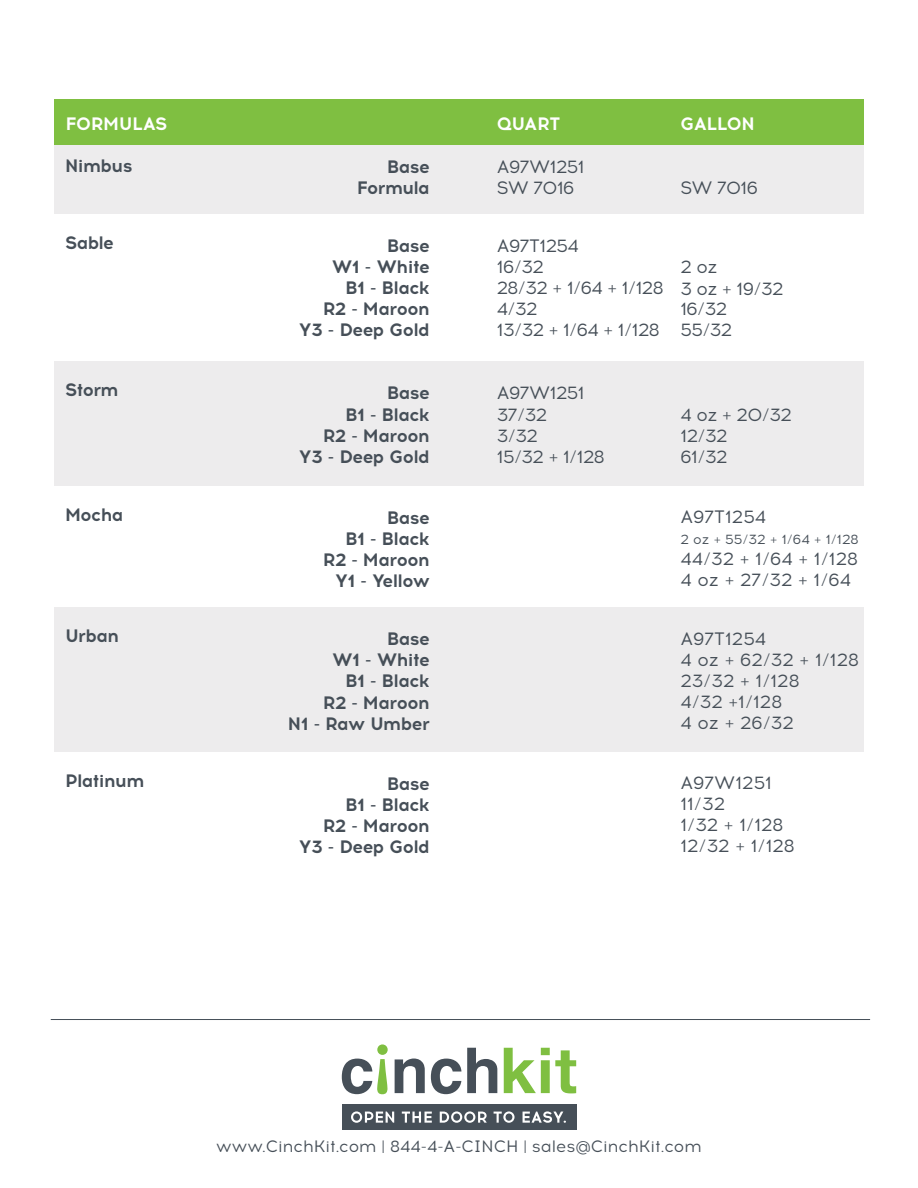
<style>
.page{position:relative;width:918px;height:1188px;background:#fff}
.page>*{position:absolute;margin:0;border:0;box-sizing:border-box;transform-origin:0 0}
.t1{font:700 18px/21.1px "Acrom";letter-spacing:-.03em;color:#464f58;text-align:right}
.t2{font:18px/21px "Acrom";letter-spacing:-.03em;color:#464f58}
.t3{font:18px/21px "Acrom";color:#464f58}
.t4{font:700 18px "Acrom";letter-spacing:-.02em;color:#fff}
.t5{font:16.5px "Acrom";color:#464f58}
.t6{font:13.5px "Acrom";color:#464f58}
</style>
<div class="page">
<svg style="left:395px;top:1059px;width:30px;height:34px"></svg>
<svg style="left:431px;top:1059px;width:30px;height:35px"></svg>
<svg style="left:467px;top:1048px;width:30px;height:45px"></svg>
<svg style="left:342px;top:1044px;width:46px;height:50px"></svg>
<svg style="left:504px;top:1048px;width:72px;height:45px"></svg>
<div style="left:342px;top:1104px;width:234px;height:26px;background:#464f58"></div>
<svg style="left:351px;top:1111px;width:43px;height:12px"></svg>
<svg style="left:402px;top:1112px;width:30px;height:11px"></svg>
<svg style="left:440px;top:1111px;width:47px;height:12px"></svg>
<svg style="left:494px;top:1111px;width:21px;height:12px"></svg>
<svg style="left:523px;top:1111px;width:43px;height:12px"></svg>
<hr style="left:51px;top:1019px;width:819px;height:1px;background:#464f58">
<div style="left:54px;top:99px;width:810px;height:46px;background:#7fbf41"></div>
<div style="left:54px;top:145px;width:810px;height:69px;background:#edeced"></div>
<div style="left:54px;top:362px;width:810px;height:124px;background:#edeced"></div>
<div style="left:54px;top:608px;width:810px;height:144px;background:#edeced"></div>
<p class="t4" style="left:65px;top:111px;width:104px">FORMULAS</p>
<p class="t1" style="left:65px;top:155px;width:69px">Nimbus</p>
<p class="t1" style="left:357px;top:157px;width:75px">Base<br>Formula</p>
<p class="t4" style="left:497px;top:111px;width:65px">QUART</p>
<p class="t2" style="left:497px;top:157px;width:89px">A97W1251<br>SW 7016</p>
<p class="t1" style="left:65px;top:232px;width:50px">Sable</p>
<p class="t1" style="left:299px;top:235px;width:133px">Base<br>W1 - White<br>B1 - Black<br>R2 - Maroon<br>Y3 - Deep Gold</p>
<p class="t2" style="left:497px;top:236px;width:168px">A97T1254<br>16/32<br>28/32 + 1/64 + 1/128<br>4/32<br>13/32 + 1/64 + 1/128</p>
<p class="t1" style="left:65px;top:380px;width:55px">Storm</p>
<p class="t1" style="left:299px;top:383px;width:133px">Base<br>B1 - Black<br>R2 - Maroon<br>Y3 - Deep Gold</p>
<p class="t2" style="left:497px;top:383px;width:110px">A97W1251<br>37/32<br>3/32<br>15/32 + 1/128</p>
<p class="t4" style="left:680px;top:111px;width:76px">GALLON</p>
<p class="t2" style="left:680px;top:178px;width:79px">SW 7016</p>
<p class="t2" style="left:680px;top:257px;width:105px">2 oz<br>3 oz + 19/32<br>16/32<br>55/32</p>
<p class="t2" style="left:681px;top:405px;width:113px">4 oz + 20/32<br>12/32<br>61/32</p>
<p class="t1" style="left:65px;top:504px;width:60px">Mocha</p>
<p class="t1" style="left:323px;top:507px;width:108px">Base<br>B1 - Black<br>R2 - Maroon<br>Y1 - Yellow</p>
<p class="t3" style="left:680px;top:507px;width:87px">A97T1254</p>
<p class="t6" style="left:680px;top:531px;width:180px">2 oz + 55/32 + 1/64 + 1/128</p>
<p class="t3" style="left:680px;top:549px;width:179px">44/32 + 1/64 + 1/128<br>4 oz + 27/32 + 1/64</p>
<p class="t1" style="left:65px;top:626px;width:56px">Urban</p>
<p class="t1" style="left:288px;top:629px;width:143px">Base<br>W1 - White<br>B1 - Black<br>R2 - Maroon<br>N1 - Raw Umber</p>
<p class="t3" style="left:680px;top:629px;width:180px">A97T1254<br>4 oz + 62/32 + 1/128<br>23/32 + 1/128<br>4/32 +1/128<br>4 oz + 26/32</p>
<p class="t1" style="left:65px;top:770px;width:81px">Platinum</p>
<p class="t1" style="left:299px;top:773px;width:133px">Base<br>B1 - Black<br>R2 - Maroon<br>Y3 - Deep Gold</p>
<p class="t3" style="left:680px;top:773px;width:116px">A97W1251<br>11/32<br>1/32 + 1/128<br>12/32 + 1/128</p>
<p class="t5" style="left:216px;top:1136px;width:487px">www.CinchKit.com | 844-4-A-CINCH | sales@CinchKit.com</p>
</div>
